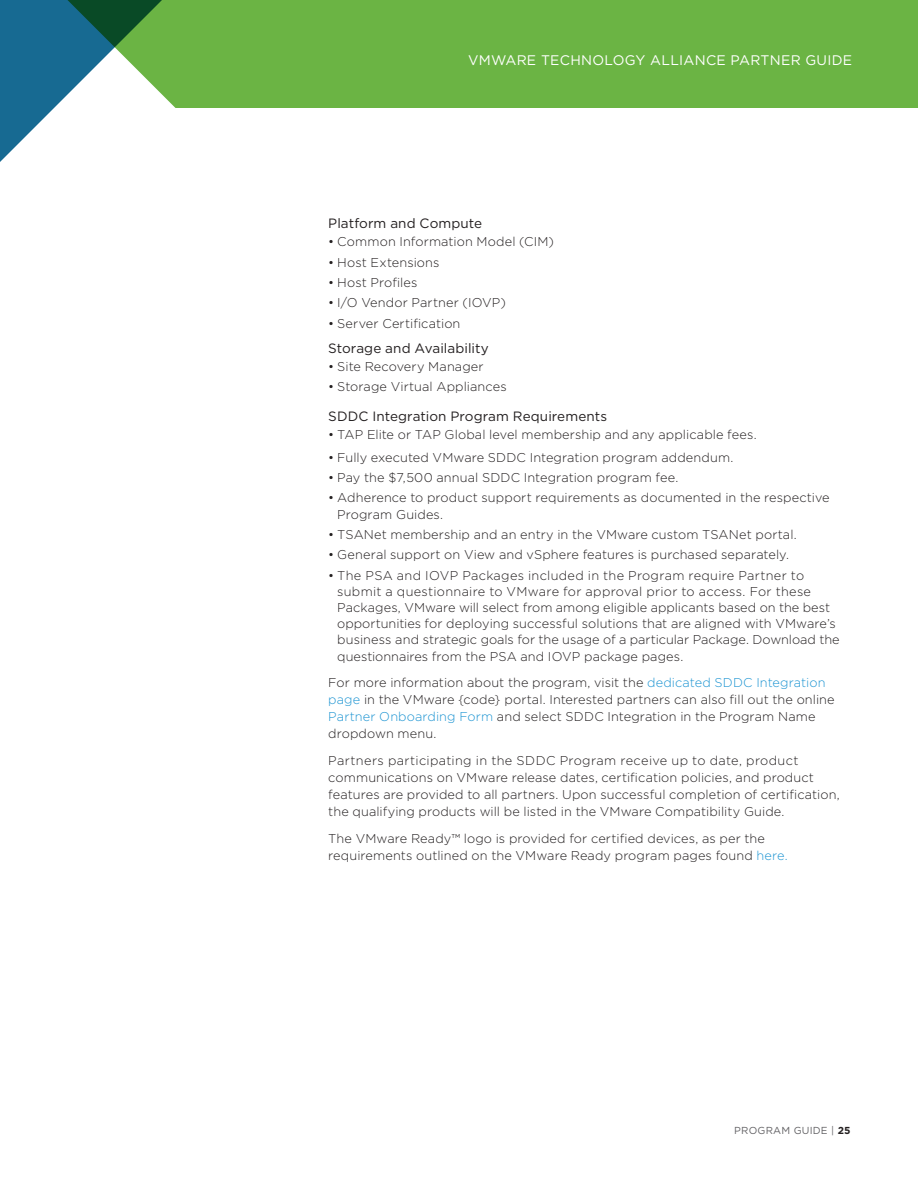
<style>
.page{position:relative;width:918px;height:1188px;background:#fff}
.page>*{position:absolute;margin:0;border:0;box-sizing:border-box;transform-origin:0 0}
.t1{font:13.8px "Gotham";letter-spacing:.02em;color:#fff}
._5a_SUBHEAD-2-BLK{font:13.5px "Gotham";letter-spacing:.005em;color:#231f20}
._3a_BODY_TEXT{font:300 12.75px/17.2px "Gotham";letter-spacing:.01em;color:#231f20}
.t2{font:10.2px "Gotham";letter-spacing:.02em;color:#636265}
.s1{color:#1c94d2}
.s2{font-weight:700;color:#231f20}
</style>
<div class="page">
<div style="left:176px;top:0;width:742px;height:108px;background:#6bb444"></div>
<svg style="left:0;top:0;width:176px;height:162px"></svg>
<p class="t1" style="left:468px;top:51px;width:386px">VMWARE TECHNOLOGY ALLIANCE PARTNER GUIDE</p>
<p class="_5a_SUBHEAD-2-BLK" style="left:328px;top:214px;width:155px">Platform and Compute</p>
<p class="_3a_BODY_TEXT" style="left:328px;top:233px;width:227px">• Common Information Model (CIM)</p>
<p class="_3a_BODY_TEXT" style="left:328px;top:253px;width:113px">• Host Extensions</p>
<p class="_3a_BODY_TEXT" style="left:328px;top:274px;width:91px">• Host Profiles</p>
<p class="_3a_BODY_TEXT" style="left:328px;top:294px;width:179px">• I/O Vendor Partner (IOVP)</p>
<p class="_3a_BODY_TEXT" style="left:328px;top:314px;width:134px">• Server Certification</p>
<p class="_5a_SUBHEAD-2-BLK" style="left:328px;top:339px;width:162px">Storage and Availability</p>
<p class="_3a_BODY_TEXT" style="left:328px;top:358px;width:157px">• Site Recovery Manager</p>
<p class="_3a_BODY_TEXT" style="left:328px;top:378px;width:180px">• Storage Virtual Appliances</p>
<p class="_5a_SUBHEAD-2-BLK" style="left:328px;top:408px;width:280px">SDDC Integration Program Requirements</p>
<p class="_3a_BODY_TEXT" style="left:328px;top:426px;width:430px">• TAP Elite or TAP Global level membership and any applicable fees.</p>
<p class="_3a_BODY_TEXT" style="left:328px;top:448px;width:407px">• Fully executed VMware SDDC Integration program addendum.</p>
<p class="_3a_BODY_TEXT" style="left:328px;top:469px;width:352px">• Pay the $7,500 annual SDDC Integration program fee.</p>
<p class="_3a_BODY_TEXT" style="left:337px;top:489px;width:494px;line-height:16.2px;text-indent:-9px">• Adherence to product support requirements as documented in the respective<br>Program Guides.</p>
<p class="_3a_BODY_TEXT" style="left:328px;top:526px;width:470px">• TSANet membership and an entry in the VMware custom TSANet portal.</p>
<p class="_3a_BODY_TEXT" style="left:328px;top:546px;width:462px">• General support on View and vSphere features is purchased separately.</p>
<p class="_3a_BODY_TEXT" style="left:337px;top:567px;width:504px;line-height:16.2px;text-indent:-9px">• The PSA and IOVP Packages included in the Program require Partner to submit a questionnaire to VMware for approval prior to access. For these Packages, VMware will select from among eligible applicants based on the best opportunities for deploying successful solutions that are aligned with VMware’s business and strategic goals for the usage of a particular Package. Download the questionnaires from the PSA and IOVP package pages.</p>
<p class="_3a_BODY_TEXT" style="left:328px;top:673px;width:508px">For more information about the program, visit the <span class="s1">dedicated SDDC Integration page</span> in the VMware {code} portal. Interested partners can also fill out the online <span class="s1">Partner Onboarding Form</span> and select SDDC Integration in the Program Name dropdown menu.</p>
<p class="_3a_BODY_TEXT" style="left:328px;top:751px;width:513px">Partners participating in the SDDC Program receive up to date, product communications on VMware release dates, certification policies, and product features are provided to all partners. Upon successful completion of certification, the qualifying products will be listed in the VMware Compatibility Guide.</p>
<p class="_3a_BODY_TEXT" style="left:328px;top:829px;width:461px">The VMware Ready™ logo is provided for certified devices, as per the requirements outlined on the VMware Ready program pages found <span class="s1">here.</span></p>
<p class="t2" style="left:734px;top:1124px;width:118px">PROGRAM GUIDE | <span class="s2">25</span></p>
</div>
